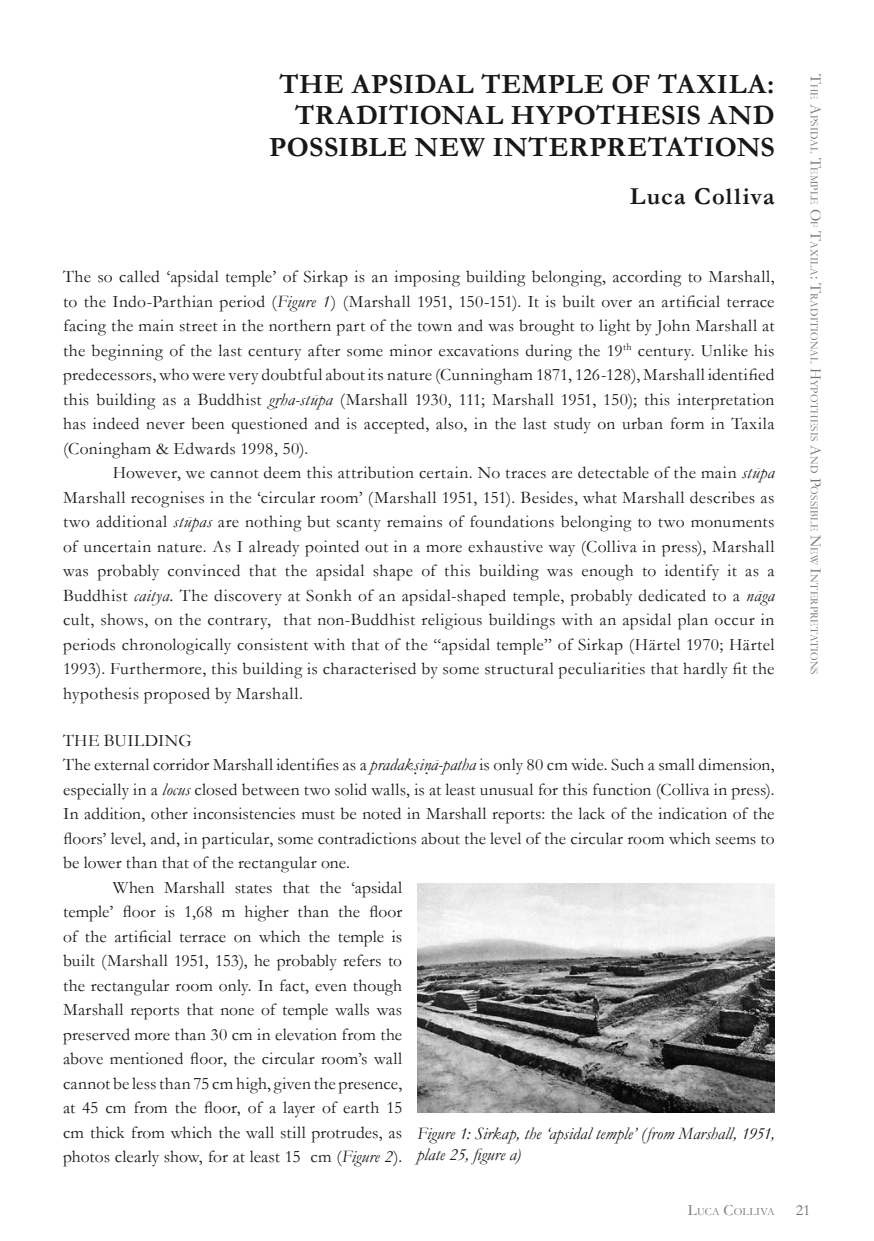
<style>
.page{position:relative;width:874px;height:1241px;background:#fff}
.page>*{position:absolute;margin:0;border:0;box-sizing:border-box;transform-origin:0 0}
.t1{font:700 28px/31.5px "Garamond";letter-spacing:.015em;color:#1a171b;text-align:right}
.t2{font:700 24.5px "Garamond";letter-spacing:.05em;color:#1a171b}
.t3{font:17.5px/24.5px "Garamond";letter-spacing:.01em;color:#1a171b;text-align:justify}
.t4{font:italic 17.5px/21px "Garamond";letter-spacing:.005em;color:#1a171b}
.t5{font:17.5px "Garamond";letter-spacing:.03em;color:#1a171b}
.t6{font:15.75px "Garamond";color:#707173}
.t7{font:11.03px "Garamond";letter-spacing:.025em;color:#707173}
.s1{font-style:italic}
.s2{font-size:15.75px}
</style>
<div class="page">
<img style="left:417px;top:883px;width:357px;height:229px">
<h1 class="t1" style="left:269px;top:68px;width:506px">THE APSIDAL TEMPLE OF TAXILA:<br>TRADITIONAL HYPOTHESIS AND<br>POSSIBLE NEW INTERPRETATIONS</h1>
<h2 class="t2" style="left:629px;top:179px;width:146px">Luca Colliva</h2>
<p class="t3" style="left:63px;top:264px;width:712px">The so called ‘apsidal temple’ of Sirkap is an imposing building belonging, according to Marshall, to the Indo-Parthian period (<span class="s1">Figure 1</span>) (Marshall 1951, 150-151). It is built over an artificial terrace facing the main street in the northern part of the town and was brought to light by John Marshall at the beginning of the last century after some minor excavations during the 19<sup>th</sup> century. Unlike his predecessors, who were very doubtful about its nature (Cunningham 1871, 126-128), Marshall identified this building as a Buddhist <span class="s1">gr.ha-stūpa</span> (Marshall 1930, 111; Marshall 1951, 150); this interpretation has indeed never been questioned and is accepted, also, in the last study on urban form in Taxila (Coningham &amp; Edwards 1998, 50).</p>
<p class="t3" style="left:63px;top:460px;width:712px;text-indent:50px">However, we cannot deem this attribution certain. No traces are detectable of the main <span class="s1">stūpa </span>Marshall recognises in the ‘circular room’ (Marshall 1951, 151). Besides, what Marshall describes as two additional <span class="s1">stūpas</span> are nothing but scanty remains of foundations belonging to two monuments of uncertain nature. As I already pointed out in a more exhaustive way (Colliva in press), Marshall was probably convinced that the apsidal shape of this building was enough to identify it as a Buddhist <span class="s1">caitya.</span> The discovery at Sonkh of an apsidal-shaped temple, probably dedicated to a <span class="s1">nāga </span>cult, shows, on the contrary, that non-Buddhist religious buildings with an apsidal plan occur in periods chronologically consistent with that of the “apsidal temple” of Sirkap (Härtel 1970; Härtel 1993). Furthermore, this building is characterised by some structural peculiarities that hardly fit the hypothesis proposed by Marshall.</p>
<p class="t5" style="left:63px;top:728px;width:130px">THE BUILDING</p>
<p class="t3" style="left:63px;top:751px;width:712px">The external corridor Marshall identifies as a <span class="s1">pradaks.in.ā-patha</span> is only 80 cm wide. Such a small dimension,</p>
<p class="t3" style="left:63px;top:776px;width:712px">especially in a <span class="s1">locus</span> closed between two solid walls, is at least unusual for this function (Colliva in press).</p>
<p class="t3" style="left:63px;top:800px;width:712px">In addition, other inconsistencies must be noted in Marshall reports: the lack of the indication of the</p>
<p class="t3" style="left:63px;top:825px;width:712px">floors’ level, and, in particular, some contradictions about the level of the circular room which seems to</p>
<p class="t3" style="left:63px;top:849px;width:288px">be lower than that of the rectangular one.</p>
<p class="t3" style="left:113px;top:874px;width:291px">When Marshall states that the ‘apsidal</p>
<p class="t3" style="left:63px;top:898px;width:340px">temple’ floor is 1,68 m higher than the floor</p>
<p class="t3" style="left:63px;top:923px;width:340px">of the artificial terrace on which the temple is</p>
<p class="t3" style="left:63px;top:947px;width:340px">built (Marshall 1951, 153), he probably refers to</p>
<p class="t3" style="left:63px;top:972px;width:340px">the rectangular room only. In fact, even though</p>
<p class="t3" style="left:63px;top:996px;width:340px">Marshall reports that none of temple walls was</p>
<p class="t3" style="left:63px;top:1021px;width:340px">preserved more than 30 cm in elevation from the</p>
<p class="t3" style="left:63px;top:1045px;width:340px">above mentioned floor, the circular room’s wall</p>
<p class="t3" style="left:63px;top:1070px;width:340px">cannot be less than 75 cm high, given the presence,</p>
<p class="t3" style="left:63px;top:1094px;width:340px">at 45 cm from the floor, of a layer of earth 15</p>
<p class="t3" style="left:63px;top:1119px;width:340px">cm thick from which the wall still protrudes, as</p>
<p class="t3" style="left:63px;top:1143px;width:340px">photos clearly show, for at least 15 cm (<span class="s1">Figure 2</span>).</p>
<p class="t4" style="left:417px;top:1122px;width:359px">Figure 1: Sirkap, the ‘apsidal temple’ (from Marshall, 1951, plate 25, figure a)</p>
<p class="t7" style="left:687px;top:1203px;width:88px"><span class="s2">L</span>UCA <span class="s2">C</span>OLLIVA</p>
<p class="t7" style="left:821px;top:74px;width:601px;rotate:90deg"><span class="s2">T</span>HE <span class="s2">A</span>PSIDAL <span class="s2">T</span>EMPLE <span class="s2">O</span>F <span class="s2">T</span>AXILA<span class="s2">: T</span>RADITIONAL <span class="s2">H</span>YPOTHESIS <span class="s2">A</span>ND <span class="s2">P</span>OSSIBLE <span class="s2">N</span>EW <span class="s2">I</span>NTERPRETATIONS</p>
<p class="t6" style="left:795px;top:1198px;width:16px">21</p>
</div>
